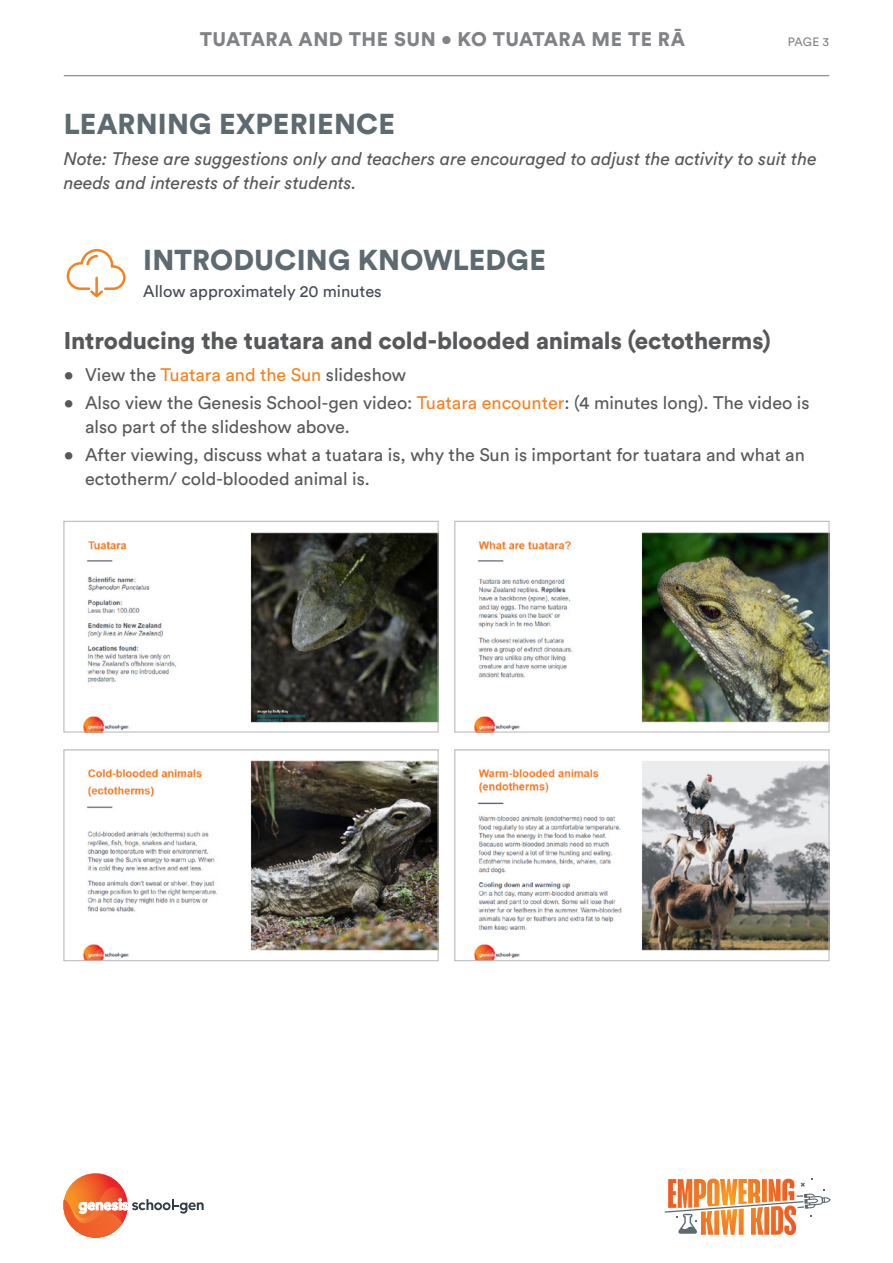
<style>
.page{position:relative;width:893px;height:1263px;background:#fff}
.page>*{position:absolute;margin:0;border:0;box-sizing:border-box;transform-origin:0 0}
.H2_Heading{font:900 28.5px "Circular Std";letter-spacing:.005em;color:#5d6a71}
.H3_Heading{font:900 24px "Circular Std";letter-spacing:-.005em;color:#57585a}
.t1{font:900 19.5px "Circular Pro";letter-spacing:.02em;color:#808285}
.t2{font:18px/24px "Circular Std";color:#57585a}
.Body{font:italic 18px/24px "Circular Std";color:#57585a}
.t3{font:16.5px "Circular Std";color:#454957}
.t4{font:12px "Circular Std";color:#808285}
.s1{font-family:"Circular Std"}
.s2{color:#f58220}
</style>
<div class="page">
<svg style="left:665px;top:1178px;width:166px;height:57px"></svg>
<hr style="left:64px;top:75px;width:765px;height:1px;background:#808285">
<svg style="left:63px;top:1173px;width:141px;height:65px"></svg>
<svg style="left:67px;top:249px;width:59px;height:48px"></svg>
<img style="left:83px;top:532px;width:353px;height:198px">
<div style="left:64px;top:521px;width:374px;height:211px;border:1px solid #b8b6bb"></div>
<img style="left:474px;top:532px;width:353px;height:198px">
<div style="left:455px;top:521px;width:374px;height:211px;border:1px solid #b8b6bb"></div>
<img style="left:83px;top:760px;width:353px;height:199px">
<div style="left:64px;top:750px;width:374px;height:211px;border:1px solid #b8b6bb"></div>
<img style="left:474px;top:761px;width:353px;height:198px">
<div style="left:455px;top:750px;width:374px;height:211px;border:1px solid #b8b6bb"></div>
<p class="t1" style="left:200px;top:26px;width:487px">TUATARA AND THE SUN <span class="s1">•</span> KO TUATARA ME TE RĀ</p>
<p class="t4" style="left:788px;top:35px;width:43px">PAGE 3</p>
<p class="H2_Heading" style="left:64px;top:105px;width:333px">LEARNING EXPERIENCE</p>
<p class="Body" style="left:64px;top:147px;width:755px">Note: These are suggestions only and teachers are encouraged to adjust the activity to suit the needs and interests of their students.</p>
<p class="H2_Heading" style="left:143px;top:241px;width:404px">INTRODUCING KNOWLEDGE</p>
<p class="t3" style="left:143px;top:281px;width:240px">Allow approximately 20 minutes</p>
<p class="H3_Heading" style="left:64px;top:325px;width:708px">Introducing the tuatara and cold-blooded animals (ectotherms)</p>
<p class="t2" style="left:64px;top:362px;width:344px">• View the <span class="s2">Tuatara and the Sun</span> slideshow</p>
<p class="t2" style="left:85px;top:391px;width:726px;text-indent:-21px">• Also view the Genesis School-gen video: <span class="s2">Tuatara encounter</span>: (4 minutes long). The video is also part of the slideshow above.</p>
<p class="t2" style="left:85px;top:443px;width:721px;text-indent:-21px">• After viewing, discuss what a tuatara is, why the Sun is important for tuatara and what an ectotherm/ cold-blooded animal is.</p>
</div>
